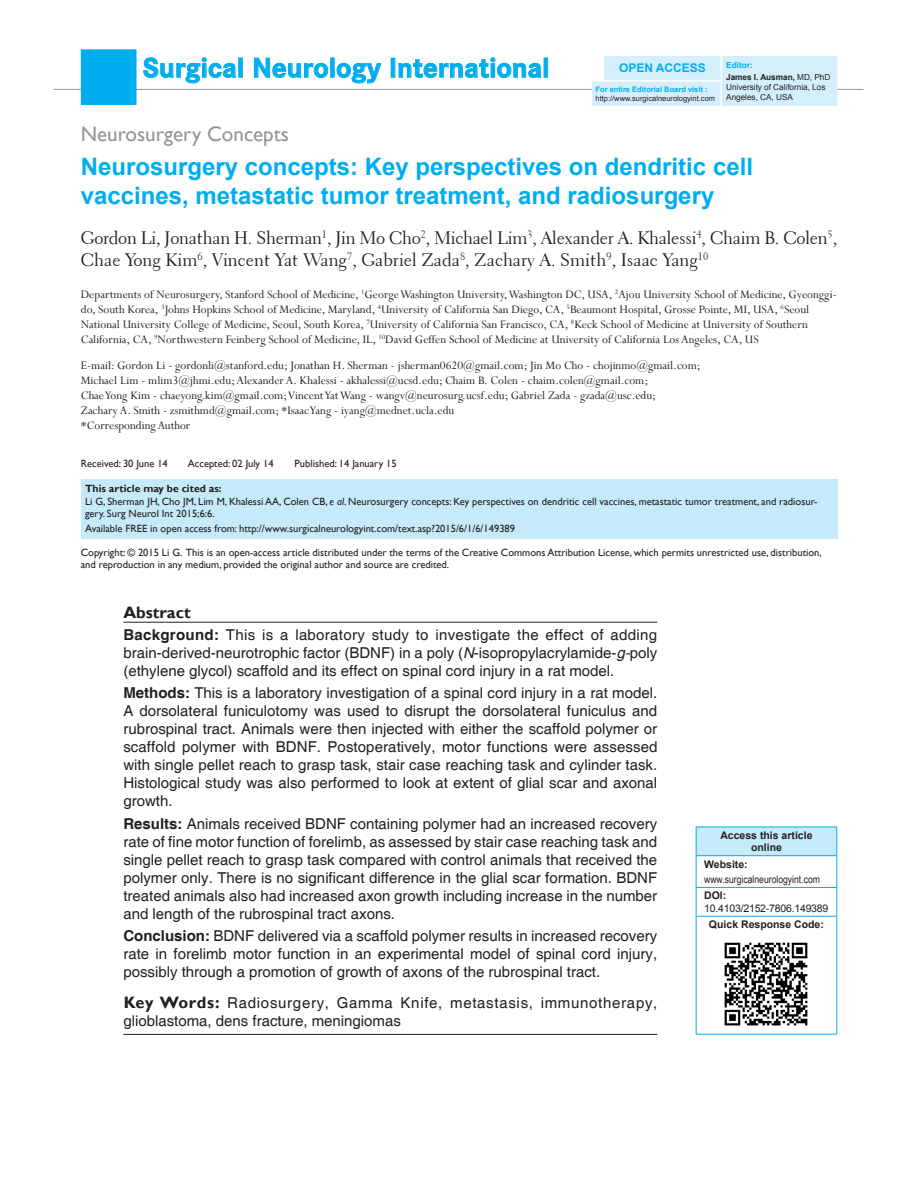
<style>
.page{position:relative;width:918px;height:1188px;background:#fff}
.page>*{position:absolute;margin:0;border:0;box-sizing:border-box;transform-origin:0 0}
.t1{font:700 27px "Corporate SBQ";color:#00aeef}
.AT{font:700 24px/28.8px "Arial";color:#00aeef}
.AH{font:21px "Gill Sans";color:#939598}
.AU{font:18px/22.5px "Transitional 521 BT Roman A";letter-spacing:-.015em;color:#231f20}
.ABSH{font:700 16.5px "Gill Sans";color:#231f20}
.ABS{font:15px/18px "Helvetica";color:#231f20;text-align:justify}
.KWD{font:15px/18px "Helvetica";letter-spacing:.045em;color:#231f20}
.AFF{font:12.75px/15px "Perpetua";color:#231f20}
.ADD{font:12.75px/15px "Perpetua";color:#231f20}
.t2{font:700 12px "Arial";color:#00aeef}
.Published{font:10.5px/12.6px "Gill Sans";color:#231f20}
.HIS{font:10.5px "Gill Sans";color:#231f20}
.AAO{font:700 10.5px/12.6px "Arial";color:#231f20;text-align:center}
.WEB{font:10.5px "Arial Narrow";color:#231f20}
.WEB-2{font:10.5px/12.6px "Arial";letter-spacing:-.02em;color:#231f20}
.WEB-3{font:700 10.5px "Arial";color:#231f20}
.t3{font:8.25px/9.9px "Arial";letter-spacing:-.005em;color:#231f20}
.t4{font:700 8.25px/12px "Arial";letter-spacing:-.005em;color:#231f20}
.t5{font:7.5px "Arial";color:#231f20}
.t6{font:700 7.5px "Arial";color:#00aeef}
.s1{color:#00aeef}
.s2{font-weight:400}
.s3{font-weight:700}
.s4{font-style:italic}
.s5{font-family:"Gill Sans";font-weight:700;font-size:16.5px}
</style>
<div class="page">
<hr style="left:54px;top:89px;width:810px;height:1px;background:#939598">
<svg style="left:143px;top:57px;width:93px;height:27px"></svg>
<div style="left:239px;top:58px;width:4px;height:20px;border:1px solid #00aeef"></div>
<svg style="left:254px;top:58px;width:74px;height:20px"></svg>
<div style="left:330px;top:58px;width:5px;height:20px;border:1px solid #00aeef"></div>
<svg style="left:337px;top:63px;width:45px;height:21px"></svg>
<svg style="left:398px;top:57px;width:144px;height:33px"></svg>
<div style="left:544px;top:58px;width:4px;height:20px;border:1px solid #00aeef"></div>
<div style="left:81px;top:49px;width:56px;height:56px;background:#00aeef;border:1px solid #00aeef"></div>
<div style="left:723px;top:56px;width:114px;height:50px;background:#d4effb"></div>
<div style="left:605px;top:56px;width:115px;height:24px;background:#d4effb"></div>
<div style="left:593px;top:82px;width:127px;height:24px;background:#d4effb"></div>
<hr style="left:123px;top:622px;width:534px;height:1px;background:#231f20">
<hr style="left:123px;top:1034px;width:534px;height:1px;background:#231f20">
<div style="left:81px;top:479px;width:757px;height:60px;background:#c6eafa"></div>
<div style="left:696px;top:827px;width:141px;height:29px;background:#c6eafa"></div>
<svg style="left:696px;top:828px;width:1px;height:27px"></svg>
<svg style="left:836px;top:828px;width:1px;height:27px"></svg>
<hr style="left:696px;top:827px;width:141px;height:1px;background:#00aeef">
<hr style="left:696px;top:856px;width:1px;height:31px;background:#00aeef">
<hr style="left:836px;top:856px;width:1px;height:31px;background:#00aeef">
<hr style="left:696px;top:855px;width:141px;height:1px;background:#00aeef">
<svg style="left:696px;top:888px;width:1px;height:28px"></svg>
<svg style="left:836px;top:888px;width:1px;height:28px"></svg>
<hr style="left:696px;top:887px;width:141px;height:1px;background:#00aeef">
<hr style="left:696px;top:917px;width:1px;height:117px;background:#00aeef">
<hr style="left:836px;top:917px;width:1px;height:117px;background:#00aeef">
<hr style="left:696px;top:916px;width:141px;height:1px;background:#00aeef">
<hr style="left:696px;top:1034px;width:141px;height:1px;background:#00aeef">
<img style="left:724px;top:942px;width:84px;height:84px">
<h1 class="t1" style="left:143px;top:51px;width:408px">Surgical Neurology International</h1>
<p class="t4" style="left:726px;top:60px;width:106px"><span class="s1">Editor:<br></span>James I. Ausman, <span class="s2">MD, PhD</span></p>
<p class="t3" style="left:726px;top:82px;width:101px">University of California, Los<br>Angeles, CA, USA</p>
<p class="t2" style="left:619px;top:60px;width:88px">OPEN ACCESS</p>
<p class="t6" style="left:596px;top:84px;width:114px">For entire Editorial Board visit :</p>
<p class="t5" style="left:596px;top:93px;width:121px">http://www.surgicalneurologyint.com</p>
<p class="AH" style="left:81px;top:122px;width:210px">Neurosurgery Concepts</p>
<p class="AT" style="left:81px;top:153px;width:674px">Neurosurgery concepts: Key perspectives on dendritic cell vaccines, metastatic tumor treatment, and radiosurgery</p>
<p class="AU" style="left:81px;top:226px;width:758px">Gordon Li, Jonathan H. Sherman<sup>1</sup>, Jin Mo Cho<sup>2</sup>, Michael Lim<sup>3</sup>, Alexander A. Khalessi<sup>4</sup>, Chaim B. Colen<sup>5</sup>,<br>Chae Yong Kim<sup>6</sup>, Vincent Yat Wang<sup>7</sup>, Gabriel Zada<sup>8</sup>, Zachary A. Smith<sup>9</sup>, Isaac Yang<sup>10</sup></p>
<p class="AFF" style="left:81px;top:287px;width:757px">Departments of Neurosurgery, Stanford School of Medicine, <sup>1</sup>George Washington University, Washington DC, USA, <sup>2</sup>Ajou University School of Medicine, Gyeonggi&shy;do, South Korea, <sup>3</sup>Johns Hopkins School of Medicine, Maryland, <sup>4</sup>University of California San Diego, CA, <sup>5</sup>Beaumont Hospital, Grosse Pointe, MI, USA, <sup>6</sup>Seoul National University College of Medicine, Seoul, South Korea, <sup>7</sup>University of California San Francisco, CA, <sup>8</sup>Keck School of Medicine at University of Southern California, CA, <sup>9</sup>Northwestern Feinberg School of Medicine, IL, <sup>10</sup>David Geffen School of Medicine at University of California Los Angeles, CA, US</p>
<p class="ADD" style="left:81px;top:357px;width:621px">E‑mail: Gordon Li - gordonli@stanford.edu; Jonathan H. Sherman - jsherman0620@gmail.com; Jin Mo Cho - chojinmo@gmail.com; Michael Lim - mlim3@jhmi.edu; Alexander A. Khalessi - akhalessi@ucsd.edu; Chaim B. Colen - chaim.colen@gmail.com;<br>Chae Yong Kim - chaeyong.kim@gmail.com; Vincent Yat Wang - wangv@neurosurg.ucsf.edu; Gabriel Zada - gzada@usc.edu;<br>Zachary A. Smith - zsmithmd@gmail.com; *Isaac Yang - iyang@mednet.ucla.edu<br>*Corresponding Author</p>
<p class="HIS" style="left:81px;top:457px;width:89px">Received: 30 June 14</p>
<p class="HIS" style="left:188px;top:457px;width:87px">Accepted: 02 July 14</p>
<p class="HIS" style="left:295px;top:457px;width:104px">Published: 14 January 15</p>
<p class="Published" style="left:85px;top:483px;width:734px"><span class="s3">This article may be cited as:<br></span>Li G, Sherman JH, Cho JM, Lim M, Khalessi AA, Colen CB, <span class="s4">e al</span>. Neurosurgery concepts: Key perspectives on dendritic cell vaccines, metastatic tumor treatment, and radiosur‑ gery. Surg Neurol Int 2015;6:6.</p>
<p class="Published" style="left:85px;top:523px;width:432px">Available FREE in open access from: http://www.surgicalneurologyint.com/text.asp?2015/6/1/6/149389</p>
<p class="Published" style="left:81px;top:546px;width:743px">Copyright: © 2015 Li G. This is an open‑access article distributed under the terms of the Creative Commons Attribution License, which permits unrestricted use, distribution, and reproduction in any medium, provided the original author and source are credited.</p>
<p class="ABSH" style="left:123px;top:602px;width:69px">Abstract</p>
<p class="ABS" style="left:123px;top:626px;width:535px"><span class="s3">Background:</span> This is a laboratory study to investigate the effect of adding brain‑derived‑neurotrophic factor (BDNF) in a poly (<span class="s4">N</span>‑isopropylacrylamide‑<span class="s4">g‑</span>poly (ethylene glycol) scaffold and its effect on spinal cord injury in a rat model.</p>
<p class="ABS" style="left:123px;top:685px;width:536px"><span class="s3">Methods:</span> This is a laboratory investigation of a spinal cord injury in a rat model.<br>A dorsolateral funiculotomy was used to disrupt the dorsolateral funiculus and rubrospinal tract. Animals were then injected with either the scaffold polymer or scaffold polymer with BDNF. Postoperatively, motor functions were assessed with single pellet reach to grasp task, stair case reaching task and cylinder task.<br>Histological study was also performed to look at extent of glial scar and axonal growth.</p>
<p class="ABS" style="left:123px;top:815px;width:535px"><span class="s3">Results:</span> Animals received BDNF containing polymer had an increased recovery rate of fine motor function of forelimb, as assessed by stair case reaching task and single pellet reach to grasp task compared with control animals that received the polymer only. There is no significant difference in the glial scar formation. BDNF treated animals also had increased axon growth including increase in the number and length of the rubrospinal tract axons.</p>
<p class="ABS" style="left:123px;top:927px;width:535px"><span class="s3">Conclusion:</span> BDNF delivered via a scaffold polymer results in increased recovery rate in forelimb motor function in an experimental model of spinal cord injury, possibly through a promotion of growth of axons of the rubrospinal tract.</p>
<p class="KWD" style="left:123px;top:994px;width:536px"><span class="s5">Key Words:</span> Radiosurgery, Gamma Knife, metastasis, immunotherapy, glioblastoma, dens fracture, meningiomas</p>
<p class="AAO" style="left:720px;top:829px;width:94px">Access this article online</p>
<p class="WEB-3" style="left:704px;top:857px;width:45px">Website:</p>
<p class="WEB" style="left:704px;top:872px;width:117px">www.surgicalneurologyint.com</p>
<p class="WEB-2" style="left:704px;top:889px;width:126px"><span class="s3">DOI:<br></span>10.4103/2152-7806.149389</p>
<p class="AAO" style="left:709px;top:918px;width:116px">Quick Response Code:</p>
</div>
